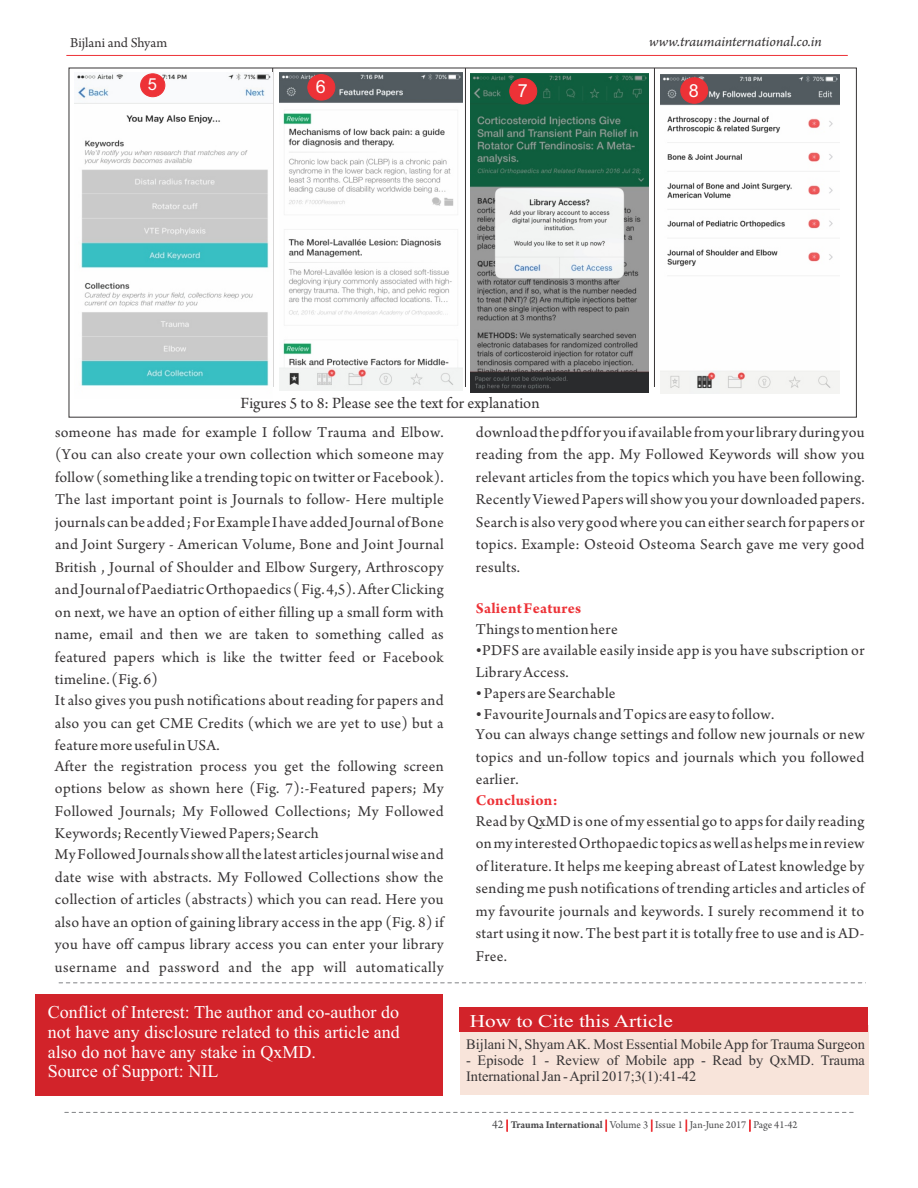
<style>
.page{position:relative;width:918px;height:1188px;background:#fff}
.page>*{position:absolute;margin:0;border:0;box-sizing:border-box;transform-origin:0 0}
.t1{font:18px/20px "Times New Roman";color:#fefefe}
.t2{font:18px "Times New Roman";color:#fff;scale:1.18 1}
.t3{font:18px "Arial";color:#fefefe}
.t4{font:16.5px "Arno Pro";color:#373435}
.t5{font:16.5px "Arial";color:#fefefe}
.t6{font:15.9px/22.5px "Arno Pro";letter-spacing:.02em;color:#373435;text-align:justify}
.t7{font:700 15.9px "Arno Pro";letter-spacing:.02em;color:#ed3237}
.t8{font:italic 15px "Arno Pro";letter-spacing:-.005em;color:#373435;scale:1.05 1}
.t9{font:14.4px/15.9px "Times New Roman";color:#373435}
.t10{font:14.4px "Arno Pro";color:#373435}
.t11{font:10.95px "Arno Pro";color:#4b4b4d}
.s1{font-size:12.45px}
.s2{color:#ed3237}
.s3{font-weight:700}
</style>
<div class="page">
<hr style="left:66px;top:55px;width:782px;height:1px;background:#ed3237">
<svg style="left:65px;top:1112px;width:788px;height:1px"></svg>
<hr style="left:272px;top:68px;width:1px;height:319px;background:#373435">
<img style="left:280px;top:73px;width:182px;height:318px">
<img style="left:470px;top:74px;width:179px;height:318px">
<img style="left:660px;top:74px;width:180px;height:320px">
<img style="left:75px;top:72px;width:198px;height:315px">
<hr style="left:465px;top:68px;width:1px;height:319px;background:#373435">
<hr style="left:654px;top:68px;width:1px;height:319px;background:#373435">
<div style="left:35px;top:994px;width:408px;height:101px;background:#d2232a"></div>
<svg style="left:59px;top:982px;width:804px;height:1px"></svg>
<div style="left:460px;top:1026px;width:408px;height:69px;background:#f8e4da"></div>
<div style="left:460px;top:1008px;width:408px;height:24px;background:#d2232a"></div>
<div style="left:140px;top:73px;width:25px;height:24px;background:#ed3237;border:1px solid #ed3237;border-radius:50%"></div>
<div style="left:307px;top:74px;width:28px;height:26px;background:#ed3237;border:1px solid #ed3237;border-radius:50%"></div>
<div style="left:509px;top:78px;width:28px;height:26px;background:#ed3237;border:1px solid #ed3237;border-radius:50%"></div>
<div style="left:680px;top:77px;width:28px;height:27px;background:#ed3237;border:1px solid #ed3237;border-radius:50%"></div>
<p class="t10" style="left:70px;top:37px;width:98px">Bijlani and Shyam</p>
<p class="t8" style="left:649px;top:36px;width:166px">www.traumainternational.co.in</p>
<p class="t5" style="left:148px;top:78px;width:11px">5</p>
<p class="t3" style="left:316px;top:80px;width:12px">6</p>
<p class="t3" style="left:518px;top:84px;width:12px">7</p>
<p class="t3" style="left:689px;top:83px;width:12px">8</p>
<p class="t4" style="left:241px;top:397px;width:301px">Figures 5 to 8: Please see the text for explanation</p>
<p class="t6" style="left:55px;top:423px;width:390px">someone has made for example I follow Trauma and Elbow. (You can also create your own collection which someone may follow (something like a trending topic on twitter or Facebook).<br>The last important point is Journals to follow- Here multiple journals can be added ; For Example I have added Journal of Bone and Joint Surgery - American Volume, Bone and Joint Journal British , Journal of Shoulder and Elbow Surgery, Arthroscopy and Journal of Paediatric Orthopaedics ( Fig. 4,5). After Clicking on next, we have an option of either filling up a small form with name, email and then we are taken to something called as featured papers which is like the twitter feed or Facebook timeline. (Fig. 6)</p>
<p class="t6" style="left:55px;top:691px;width:390px">It also gives you push notifications about reading for papers and also you can get CME Credits (which we are yet to use) but a feature more useful in USA.</p>
<p class="t6" style="left:55px;top:757px;width:390px">After the registration process you get the following screen options below as shown here (Fig. 7):-Featured papers; My Followed Journals; My Followed Collections; My Followed Keywords; Recently Viewed Papers; Search</p>
<p class="t6" style="left:55px;top:845px;width:390px">My Followed Journals show all the latest articles journal wise and date wise with abstracts. My Followed Collections show the collection of articles (abstracts) which you can read. Here you also have an option of gaining library access in the app (Fig. 8) if you have off campus library access you can enter your library username and password and the app will automatically</p>
<p class="t6" style="left:476px;top:423px;width:390px">download the pdf for you if available from your library during you reading from the app. My Followed Keywords will show you relevant articles from the topics which you have been following.<br>Recently Viewed Papers will show you your downloaded papers.<br>Search is also very good where you can either search for papers or topics. Example: Osteoid Osteoma Search gave me very good results.</p>
<p class="t7" style="left:476px;top:603px;width:107px">Salient Features</p>
<p class="t6" style="left:482px;top:621px;width:384px;line-height:20.7px;text-indent:-6px">Things to mention here<br>PDFS are available easily inside app is you have subscription or</p>
<p class="t6" style="left:476px;top:663px;width:94px">Library Access.</p>
<p class="t6" style="left:484px;top:684px;width:133px">Papers are Searchable</p>
<p class="t6" style="left:484px;top:705px;width:292px">Favourite Journals and Topics are easy to follow.</p>
<p class="t6" style="left:476px;top:725px;width:390px">You can always change settings and follow new journals or new</p>
<p class="t6" style="left:476px;top:748px;width:390px">topics and un-follow topics and journals which you followed earlier.</p>
<p class="t7" style="left:476px;top:794px;width:83px">Conclusion:</p>
<p class="t6" style="left:476px;top:812px;width:390px">Read by QxMD is one of my essential go to apps for daily reading on my interested Orthopaedic topics as well as helps me in review of literature. It helps me keeping abreast of Latest knowledge by sending me push notifications of trending articles and articles of my favourite journals and keywords. I surely recommend it to start using it now. The best part it is totally free to use and is AD-Free.</p>
<p class="t1" style="left:48px;top:1003px;width:353px">Conflict of Interest: The author and co-author do not have any disclosure related to this article and also do not have any stake in QxMD.<br>Source of Support: NIL</p>
<p class="t2" style="left:470px;top:1014px;width:174px">How to Cite this Article</p>
<p class="t9" style="left:466px;top:1038px;width:400px">Bijlani N, Shyam AK. Most Essential Mobile App for Trauma Surgeon</p>
<p class="t9" style="left:466px;top:1054px;width:400px">- Episode 1 - Review of Mobile app - Read by QxMD. Trauma<br>International Jan - April 2017;3(1):41-42</p>
<p class="t11" style="left:492px;top:1120px;width:307px"><span class="s1">42</span> <span class="s2">|</span> <span class="s3">Trauma International</span> <span class="s2">|</span> Volume 3 <span class="s2">|</span> Issue 1 <span class="s2">|</span> Jan-June 2017 <span class="s2">|</span> Page 41-42</p>
</div>
